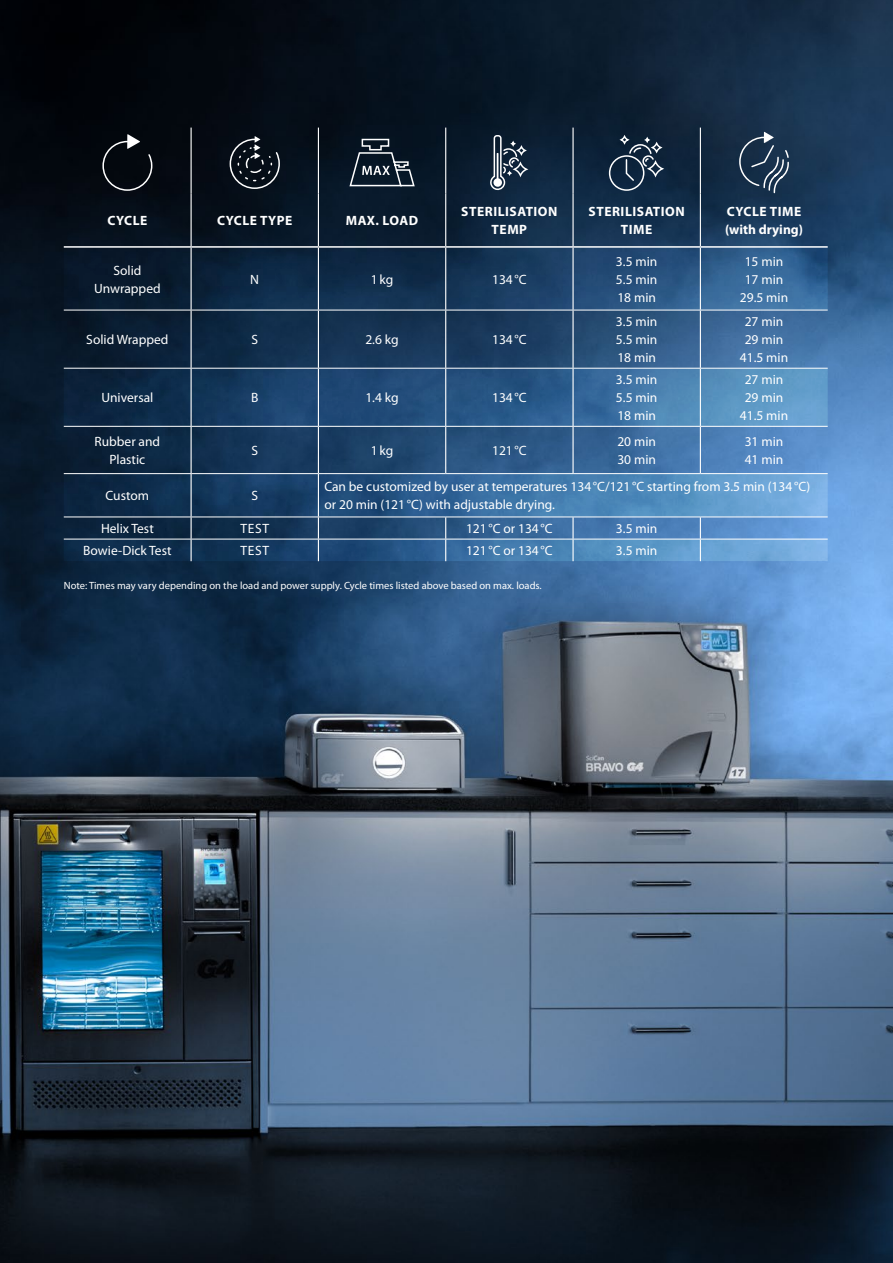
<style>
.page{position:relative;width:893px;height:1263px;background:#fff}
.page>*{position:absolute;margin:0;border:0;box-sizing:border-box;transform-origin:0 0}
.t1{font:13.5px/18px "Myriad Pro";color:#fff;text-align:center}
.t2{font:700 13.5px/18px "Myriad Pro";letter-spacing:.04em;color:#fff;text-align:center}
.t3{font:700 13.5px/18px "Myriad Pro";color:#fff}
.t4{font:10.5px "Myriad Pro";color:#fff}
</style>
<div class="page">
<img style="left:0;top:0;width:893px;height:1263px">
<svg style="left:64px;top:248px;width:764px;height:313px;background:#295077"></svg>
<hr style="left:191px;top:248px;width:1px;height:62px;background:#fff">
<hr style="left:318px;top:248px;width:1px;height:62px;background:#fff">
<hr style="left:445px;top:248px;width:1px;height:62px;background:#fff">
<hr style="left:572px;top:248px;width:2px;height:62px;background:#fff">
<hr style="left:700px;top:248px;width:1px;height:62px;background:#fff">
<hr style="left:191px;top:310px;width:1px;height:58px;background:#fff">
<hr style="left:318px;top:310px;width:1px;height:58px;background:#fff">
<hr style="left:445px;top:310px;width:1px;height:58px;background:#fff">
<hr style="left:572px;top:310px;width:2px;height:58px;background:#fff">
<hr style="left:700px;top:310px;width:1px;height:58px;background:#fff">
<hr style="left:191px;top:369px;width:1px;height:57px;background:#fff">
<hr style="left:318px;top:369px;width:1px;height:57px;background:#fff">
<hr style="left:445px;top:369px;width:1px;height:57px;background:#fff">
<hr style="left:572px;top:369px;width:2px;height:57px;background:#fff">
<hr style="left:700px;top:369px;width:1px;height:57px;background:#fff">
<hr style="left:191px;top:427px;width:1px;height:46px;background:#fff">
<hr style="left:318px;top:427px;width:1px;height:46px;background:#fff">
<hr style="left:445px;top:427px;width:1px;height:46px;background:#fff">
<hr style="left:572px;top:427px;width:2px;height:46px;background:#fff">
<hr style="left:700px;top:427px;width:1px;height:46px;background:#fff">
<hr style="left:191px;top:474px;width:1px;height:43px;background:#fff">
<hr style="left:318px;top:474px;width:1px;height:43px;background:#fff">
<hr style="left:572px;top:517px;width:2px;height:22px;background:#fff">
<svg style="left:191px;top:518px;width:1px;height:43px"></svg>
<svg style="left:318px;top:518px;width:1px;height:43px"></svg>
<svg style="left:445px;top:518px;width:1px;height:43px"></svg>
<hr style="left:572px;top:539px;width:2px;height:22px;background:#fff">
<svg style="left:700px;top:518px;width:1px;height:43px"></svg>
<hr style="left:191px;top:128px;width:1px;height:65px;background:#fff">
<hr style="left:318px;top:128px;width:1px;height:65px;background:#fff">
<hr style="left:445px;top:128px;width:1px;height:65px;background:#fff">
<hr style="left:572px;top:128px;width:2px;height:65px;background:#fff">
<hr style="left:700px;top:128px;width:1px;height:65px;background:#fff">
<hr style="left:191px;top:193px;width:1px;height:53px;background:#fff">
<hr style="left:318px;top:193px;width:1px;height:53px;background:#fff">
<hr style="left:445px;top:193px;width:1px;height:53px;background:#fff">
<hr style="left:572px;top:193px;width:2px;height:53px;background:#fff">
<hr style="left:700px;top:193px;width:1px;height:53px;background:#fff">
<hr style="left:64px;top:246px;width:127px;height:2px;background:#fff">
<hr style="left:191px;top:246px;width:127px;height:2px;background:#fff">
<hr style="left:318px;top:246px;width:128px;height:2px;background:#fff">
<hr style="left:446px;top:246px;width:127px;height:2px;background:#fff">
<hr style="left:573px;top:246px;width:127px;height:2px;background:#fff">
<hr style="left:700px;top:246px;width:128px;height:2px;background:#fff">
<hr style="left:64px;top:310px;width:127px;height:1px;background:#fff">
<hr style="left:191px;top:310px;width:127px;height:1px;background:#fff">
<hr style="left:318px;top:310px;width:128px;height:1px;background:#fff">
<hr style="left:446px;top:310px;width:127px;height:1px;background:#fff">
<hr style="left:573px;top:310px;width:127px;height:1px;background:#fff">
<hr style="left:700px;top:310px;width:128px;height:1px;background:#fff">
<hr style="left:64px;top:368px;width:127px;height:1px;background:#fff">
<hr style="left:191px;top:368px;width:127px;height:1px;background:#fff">
<hr style="left:318px;top:368px;width:128px;height:1px;background:#fff">
<hr style="left:446px;top:368px;width:127px;height:1px;background:#fff">
<hr style="left:573px;top:368px;width:127px;height:1px;background:#fff">
<hr style="left:700px;top:368px;width:128px;height:1px;background:#fff">
<hr style="left:64px;top:426px;width:127px;height:1px;background:#fff">
<hr style="left:191px;top:426px;width:127px;height:1px;background:#fff">
<hr style="left:318px;top:426px;width:128px;height:1px;background:#fff">
<hr style="left:446px;top:426px;width:127px;height:1px;background:#fff">
<hr style="left:573px;top:426px;width:127px;height:1px;background:#fff">
<hr style="left:700px;top:426px;width:128px;height:1px;background:#fff">
<hr style="left:64px;top:473px;width:127px;height:1px;background:#fff">
<hr style="left:191px;top:473px;width:127px;height:1px;background:#fff">
<hr style="left:318px;top:473px;width:128px;height:1px;background:#fff">
<hr style="left:446px;top:473px;width:127px;height:1px;background:#fff">
<hr style="left:573px;top:473px;width:127px;height:1px;background:#fff">
<hr style="left:700px;top:473px;width:128px;height:1px;background:#fff">
<hr style="left:64px;top:517px;width:127px;height:1px;background:#fff">
<hr style="left:191px;top:517px;width:127px;height:1px;background:#fff">
<hr style="left:318px;top:517px;width:128px;height:1px;background:#fff">
<hr style="left:446px;top:517px;width:127px;height:1px;background:#fff">
<hr style="left:573px;top:517px;width:127px;height:1px;background:#fff">
<hr style="left:700px;top:517px;width:128px;height:1px;background:#fff">
<hr style="left:64px;top:539px;width:127px;height:1px;background:#fff">
<hr style="left:191px;top:539px;width:127px;height:1px;background:#fff">
<hr style="left:318px;top:539px;width:128px;height:1px;background:#fff">
<hr style="left:446px;top:539px;width:127px;height:1px;background:#fff">
<hr style="left:573px;top:539px;width:127px;height:1px;background:#fff">
<hr style="left:700px;top:539px;width:128px;height:1px;background:#fff">
<svg style="left:102px;top:134px;width:51px;height:57px;background:#1c2026"></svg>
<svg style="left:229px;top:136px;width:50px;height:53px;background:#242b34"></svg>
<svg style="left:348px;top:138px;width:68px;height:49px;background:#2f3c48"></svg>
<svg style="left:490px;top:134px;width:41px;height:57px;background:#3e4e5f"></svg>
<svg style="left:608px;top:134px;width:59px;height:58px;background:#2b3e53"></svg>
<svg style="left:738px;top:45px;width:52px;height:260px;background:#274666"></svg>
<p class="t2" style="left:107px;top:211px;width:41px">CYCLE</p>
<p class="t2" style="left:217px;top:211px;width:77px">CYCLE TYPE</p>
<p class="t2" style="left:346px;top:211px;width:74px">MAX. LOAD</p>
<p class="t2" style="left:461px;top:202px;width:98px">STERILISATION<br>TEMP</p>
<p class="t2" style="left:589px;top:202px;width:98px">STERILISATION<br>TIME</p>
<p class="t3" style="left:725px;top:202px;width:80px">CYCLE TIME (with drying)</p>
<p class="t1" style="left:94px;top:261px;width:68px">Solid<br>Unwrapped</p>
<p class="t1" style="left:250px;top:270px;width:10px">N</p>
<p class="t1" style="left:371px;top:270px;width:24px">1kg</p>
<p class="t1" style="left:492px;top:270px;width:36px">134°C</p>
<p class="t1" style="left:616px;top:252px;width:43px;text-align:justify">3.5 min 5.5 min 18 min</p>
<p class="t1" style="left:740px;top:252px;width:50px">15 min<br>17 min<br>29.5 min</p>
<p class="t1" style="left:86px;top:330px;width:84px">Solid Wrapped</p>
<p class="t1" style="left:251px;top:330px;width:8px">S</p>
<p class="t1" style="left:365px;top:330px;width:35px">2.6 kg</p>
<p class="t1" style="left:492px;top:330px;width:36px">134°C</p>
<p class="t1" style="left:101px;top:388px;width:53px">Universal</p>
<p class="t1" style="left:251px;top:388px;width:9px">B</p>
<p class="t1" style="left:365px;top:388px;width:35px">1.4 kg</p>
<p class="t1" style="left:492px;top:388px;width:36px">134°C</p>
<p class="t1" style="left:616px;top:312px;width:43px;text-align:justify">3.5 min 5.5 min 18 min</p>
<p class="t1" style="left:740px;top:312px;width:50px">27 min<br>29 min<br>41.5 min</p>
<p class="t1" style="left:616px;top:370px;width:43px;text-align:justify">3.5 min 5.5 min 18 min</p>
<p class="t1" style="left:740px;top:370px;width:50px">27 min<br>29 min<br>41.5 min</p>
<p class="t1" style="left:95px;top:432px;width:67px">Rubber and<br>Plastic</p>
<p class="t1" style="left:251px;top:441px;width:8px">S</p>
<p class="t1" style="left:371px;top:441px;width:24px">1kg</p>
<p class="t1" style="left:492px;top:441px;width:36px">121°C</p>
<p class="t1" style="left:617px;top:432px;width:40px;text-align:left">20 min<br>30 min</p>
<p class="t1" style="left:745px;top:432px;width:40px;text-align:left">31 min<br>41 min</p>
<p class="t1" style="left:106px;top:486px;width:45px">Custom</p>
<p class="t1" style="left:251px;top:486px;width:8px">S</p>
<p class="t1" style="left:324px;top:477px;width:487px;text-align:left">Can be customized by user at temperatures 134°C/121°C starting from 3.5 min (134°C) or 20 min (121°C) with adjustable drying.</p>
<p class="t1" style="left:101px;top:519px;width:54px">Helix Test</p>
<p class="t1" style="left:240px;top:519px;width:30px">TEST</p>
<p class="t1" style="left:466px;top:519px;width:88px">121°C or 134°C</p>
<p class="t1" style="left:616px;top:519px;width:43px">3.5 min</p>
<p class="t1" style="left:83px;top:541px;width:90px">Bowie-Dick Test</p>
<p class="t1" style="left:240px;top:541px;width:30px">TEST</p>
<p class="t1" style="left:466px;top:541px;width:88px">121°C or 134°C</p>
<p class="t1" style="left:616px;top:541px;width:43px">3.5 min</p>
<p class="t4" style="left:64px;top:579px;width:479px">Note: Times may vary depending on the load and power supply. Cycle times listed above based on max. loads.</p>
</div>
